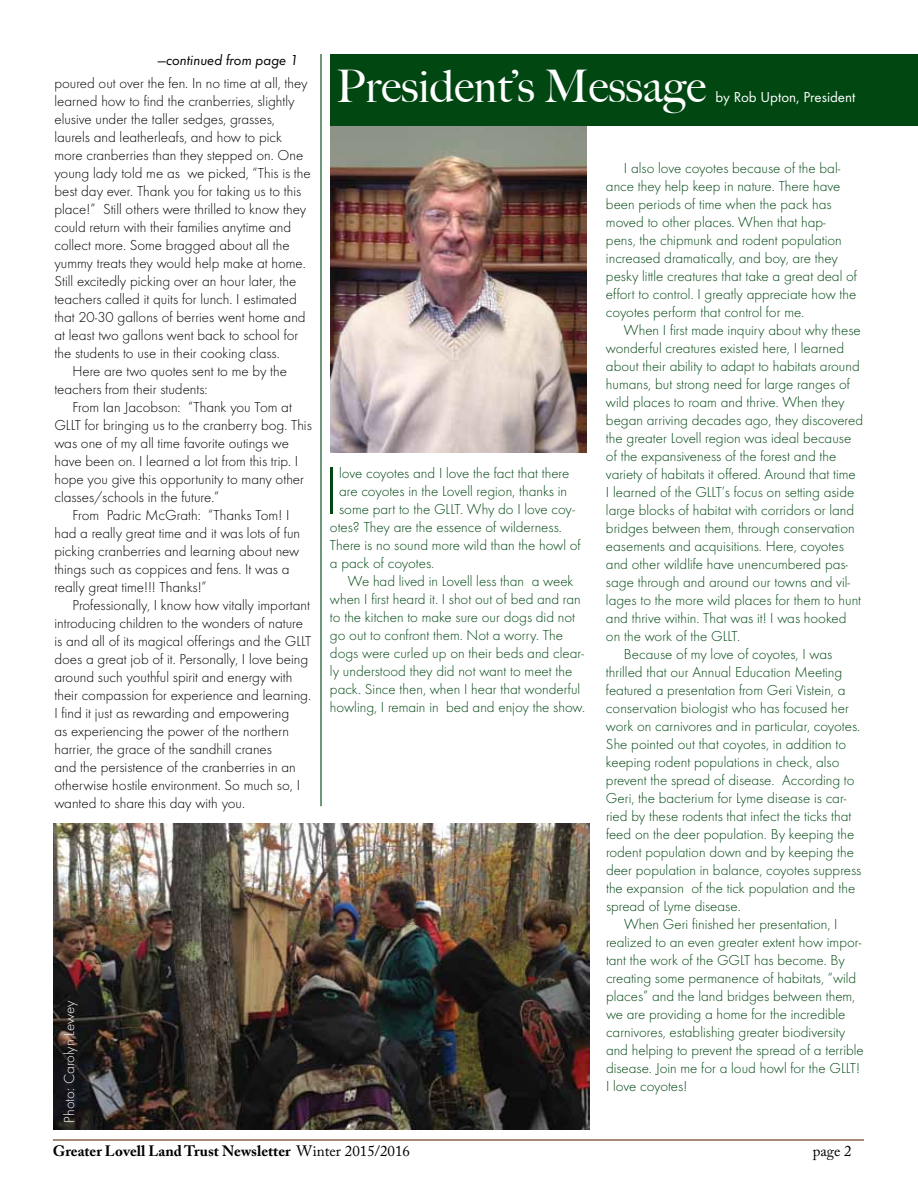
<style>
.page{position:relative;width:918px;height:1188px;background:#fff}
.page>*{position:absolute;margin:0;border:0;box-sizing:border-box;transform-origin:0 0}
.t1{font:300 69px "Futura T";color:#004712}
.t2{font:500 45px "Big Caslon";color:#fff}
.t3{font:300 15px/18px "Futura T";color:#004712}
.t4{font:300 15px "Futura T";color:#000}
.t5{font:700 15px "Adobe Caslon Pro";color:#000}
.t6{font:15px "Futura T";color:#fff}
.t7{font:italic 15px "Futura T";color:#000}
.t8{font:300 15px "Futura T";color:#fff}
.t9{font:15px "Adobe Caslon Pro";color:#000}
.s1{font-weight:400}
</style>
<div class="page">
<hr style="left:53px;top:1139px;width:811px;height:2px;background:#652f12">
<img style="left:330px;top:125px;width:257px;height:328px">
<div style="left:330px;top:54px;width:588px;height:71px;background:#004712"></div>
<hr style="left:320px;top:54px;width:2px;height:752px;background:#004712">
<img style="left:54px;top:824px;width:536px;height:306px">
<p class="t7" style="left:158px;top:52px;width:142px">—continued from page 1</p>
<p class="t4" style="left:54px;top:74px;width:255px">poured out over the fen. In no time at all, they</p>
<p class="t4" style="left:54px;top:92px;width:242px">learned how to find the cranberries, slightly</p>
<p class="t4" style="left:54px;top:110px;width:222px">elusive under the taller sedges, grasses,</p>
<p class="t4" style="left:54px;top:128px;width:229px">laurels and leatherleafs, and how to pick</p>
<p class="t4" style="left:54px;top:146px;width:250px">more cranberries than they stepped on. One</p>
<p class="t4" style="left:54px;top:164px;width:258px">young lady told me as we picked, “This is the</p>
<p class="t4" style="left:54px;top:182px;width:248px">best day ever. Thank you for taking us to this</p>
<p class="t4" style="left:54px;top:200px;width:253px">place!” Still others were thrilled to know they</p>
<p class="t4" style="left:54px;top:218px;width:238px">could return with their families anytime and</p>
<p class="t4" style="left:54px;top:236px;width:237px">collect more. Some bragged about all the</p>
<p class="t4" style="left:54px;top:254px;width:253px">yummy treats they would help make at home.</p>
<p class="t4" style="left:54px;top:272px;width:243px">Still excitedly picking over an hour later, the</p>
<p class="t4" style="left:54px;top:290px;width:244px">teachers called it quits for lunch. I estimated</p>
<p class="t4" style="left:54px;top:308px;width:253px">that 20-30 gallons of berries went home and</p>
<p class="t4" style="left:54px;top:326px;width:245px">at least two gallons went back to school for</p>
<p class="t4" style="left:54px;top:344px;width:227px">the students to use in their cooking class.</p>
<p class="t4" style="left:72px;top:362px;width:216px">Here are two quotes sent to me by the</p>
<p class="t4" style="left:54px;top:380px;width:155px">teachers from their students:</p>
<p class="t4" style="left:72px;top:398px;width:221px">From Ian Jacobson: “Thank you Tom at</p>
<p class="t4" style="left:54px;top:416px;width:259px">GLLT for bringing us to the cranberry bog. This</p>
<p class="t4" style="left:54px;top:434px;width:236px">was one of my all time favorite outings we</p>
<p class="t4" style="left:54px;top:452px;width:245px">have been on. I learned a lot from this trip. I</p>
<p class="t4" style="left:54px;top:470px;width:251px">hope you give this opportunity to many other</p>
<p class="t4" style="left:54px;top:488px;width:166px">classes/schools in the future.”</p>
<p class="t4" style="left:72px;top:506px;width:218px">From Padric McGrath: “Thanks Tom! I</p>
<p class="t4" style="left:54px;top:524px;width:247px">had a really great time and it was lots of fun</p>
<p class="t4" style="left:54px;top:542px;width:246px">picking cranberries and learning about new</p>
<p class="t4" style="left:54px;top:560px;width:237px">things such as coppices and fens. It was a</p>
<p class="t4" style="left:54px;top:578px;width:154px">really great time!!! Thanks!”</p>
<p class="t4" style="left:72px;top:596px;width:239px">Professionally, I know how vitally important</p>
<p class="t4" style="left:54px;top:614px;width:250px">introducing children to the wonders of nature</p>
<p class="t4" style="left:54px;top:632px;width:259px">is and all of its magical offerings and the GLLT</p>
<p class="t4" style="left:54px;top:650px;width:255px">does a great job of it. Personally, I love being</p>
<p class="t4" style="left:54px;top:668px;width:240px">around such youthful spirit and energy with</p>
<p class="t4" style="left:54px;top:686px;width:258px">their compassion for experience and learning.</p>
<p class="t4" style="left:54px;top:704px;width:236px">I find it just as rewarding and empowering</p>
<p class="t4" style="left:54px;top:722px;width:236px">as experiencing the power of the northern</p>
<p class="t4" style="left:54px;top:740px;width:219px">harrier, the grace of the sandhill cranes</p>
<p class="t4" style="left:54px;top:758px;width:243px">and the persistence of the cranberries in an</p>
<p class="t4" style="left:54px;top:776px;width:247px">otherwise hostile environment. So much so, I</p>
<p class="t4" style="left:54px;top:794px;width:192px">wanted to share this day with you.</p>
<p class="t8" style="left:60px;top:1123px;width:124px;rotate:-90deg">Photo: Carolyn Lewey</p>
<h2 class="t2" style="left:336px;top:60px;width:372px">President’s Message</h2>
<p class="t6" style="left:716px;top:88px;width:141px">by Rob Upton, President</p>
<h1 class="t1" style="left:324px;top:451px;width:17px">I</h1>
<p class="t3" style="left:339px;top:464px;width:232px">love coyotes and I love the fact that there</p>
<p class="t3" style="left:339px;top:482px;width:229px">are coyotes in the Lovell region, thanks in</p>
<p class="t3" style="left:339px;top:500px;width:237px">some part to the GLLT. Why do I love coy-</p>
<p class="t3" style="left:330px;top:518px;width:233px">otes? They are the essence of wilderness.</p>
<p class="t3" style="left:330px;top:536px;width:252px">There is no sound more wild than the howl of</p>
<p class="t3" style="left:330px;top:554px;width:106px">a pack of coyotes.</p>
<p class="t3" style="left:348px;top:572px;width:227px">We had lived in Lovell less than a week</p>
<p class="t3" style="left:330px;top:590px;width:252px">when I first heard it. I shot out of bed and ran</p>
<p class="t3" style="left:330px;top:608px;width:247px">to the kitchen to make sure our dogs did not</p>
<p class="t3" style="left:330px;top:626px;width:234px">go out to confront them. Not a worry. The</p>
<p class="t3" style="left:330px;top:644px;width:255px">dogs were curled up on their beds and clear-</p>
<p class="t3" style="left:330px;top:662px;width:244px">ly understood they did not want to meet the</p>
<p class="t3" style="left:330px;top:680px;width:252px">pack. Since then, when I hear that wonderful</p>
<p class="t3" style="left:330px;top:698px;width:257px">howling, I remain in bed and enjoy the show.</p>
<p class="t3" style="left:606px;top:159px;width:253px;text-indent:18px">I also love coyotes because of the bal&shy;ance they help keep in nature. There have been periods of time when the pack has moved to other places. When that hap&shy;pens, the chipmunk and rodent population increased dramatically, and boy, are they pesky little creatures that take a great deal of effort to control. I greatly appreciate how the coyotes perform that control for me.</p>
<p class="t3" style="left:624px;top:321px;width:238px">When I first made inquiry about why these</p>
<p class="t3" style="left:606px;top:339px;width:240px">wonderful creatures existed here, I learned</p>
<p class="t3" style="left:606px;top:357px;width:255px">about their ability to adapt to habitats around</p>
<p class="t3" style="left:606px;top:375px;width:246px">humans, but strong need for large ranges of</p>
<p class="t3" style="left:606px;top:393px;width:240px">wild places to roam and thrive. When they</p>
<p class="t3" style="left:606px;top:411px;width:259px">began arriving decades ago, they discovered</p>
<p class="t3" style="left:606px;top:429px;width:247px">the greater Lovell region was ideal because</p>
<p class="t3" style="left:606px;top:447px;width:232px">of the expansiveness of the forest and the</p>
<p class="t3" style="left:606px;top:465px;width:251px">variety of habitats it offered. Around that time</p>
<p class="t3" style="left:606px;top:483px;width:250px">I learned of the GLLT’s focus on setting aside</p>
<p class="t3" style="left:606px;top:501px;width:250px">large blocks of habitat with corridors or land</p>
<p class="t3" style="left:606px;top:519px;width:250px">bridges between them, through conservation</p>
<p class="t3" style="left:606px;top:537px;width:239px">easements and acquisitions. Here, coyotes</p>
<p class="t3" style="left:606px;top:555px;width:244px">and other wildlife have unencumbered pas-</p>
<p class="t3" style="left:606px;top:573px;width:246px">sage through and around our towns and vil-</p>
<p class="t3" style="left:606px;top:591px;width:257px">lages to the more wild places for them to hunt</p>
<p class="t3" style="left:606px;top:609px;width:242px">and thrive within. That was it! I was hooked</p>
<p class="t3" style="left:606px;top:627px;width:136px">on the work of the GLLT.</p>
<p class="t3" style="left:624px;top:645px;width:210px">Because of my love of coyotes, I was</p>
<p class="t3" style="left:606px;top:663px;width:238px">thrilled that our Annual Education Meeting</p>
<p class="t3" style="left:606px;top:681px;width:241px">featured a presentation from Geri Vistein, a</p>
<p class="t3" style="left:606px;top:699px;width:244px">conservation biologist who has focused her</p>
<p class="t3" style="left:606px;top:717px;width:256px">work on carnivores and in particular, coyotes.</p>
<p class="t3" style="left:606px;top:735px;width:242px">She pointed out that coyotes, in addition to</p>
<p class="t3" style="left:606px;top:753px;width:235px">keeping rodent populations in check, also</p>
<p class="t3" style="left:606px;top:771px;width:250px">prevent the spread of disease. According to</p>
<p class="t3" style="left:606px;top:789px;width:242px">Geri, the bacterium for Lyme disease is car-</p>
<p class="t3" style="left:606px;top:807px;width:247px">ried by these rodents that infect the ticks that</p>
<p class="t3" style="left:606px;top:825px;width:250px">feed on the deer population. By keeping the</p>
<p class="t3" style="left:606px;top:843px;width:250px">rodent population down and by keeping the</p>
<p class="t3" style="left:606px;top:861px;width:257px">deer population in balance, coyotes suppress</p>
<p class="t3" style="left:606px;top:879px;width:251px">the expansion of the tick population and the</p>
<p class="t3" style="left:606px;top:897px;width:136px">spread of Lyme disease.</p>
<p class="t3" style="left:624px;top:915px;width:215px">When Geri finished her presentation, I</p>
<p class="t3" style="left:606px;top:933px;width:257px">realized to an even greater extent how impor-</p>
<p class="t3" style="left:606px;top:951px;width:240px">tant the work of the GGLT has become. By</p>
<p class="t3" style="left:606px;top:969px;width:252px">creating some permanence of habitats, “wild</p>
<p class="t3" style="left:606px;top:987px;width:251px">places” and the land bridges between them,</p>
<p class="t3" style="left:606px;top:1005px;width:241px">we are providing a home for the incredible</p>
<p class="t3" style="left:606px;top:1023px;width:241px">carnivores, establishing greater biodiversity</p>
<p class="t3" style="left:606px;top:1041px;width:259px">and helping to prevent the spread of a terrible</p>
<p class="t3" style="left:606px;top:1059px;width:256px">disease. Join me for a loud howl for the GLLT!</p>
<p class="t3" style="left:606px;top:1077px;width:83px">I love coyotes!</p>
<p class="t5" style="left:53px;top:1142px;width:359px">Greater Lovell Land Trust Newsletter <span class="s1">Winter 2015/2016</span></p>
<p class="t9" style="left:813px;top:1142px;width:41px">page 2</p>
</div>
